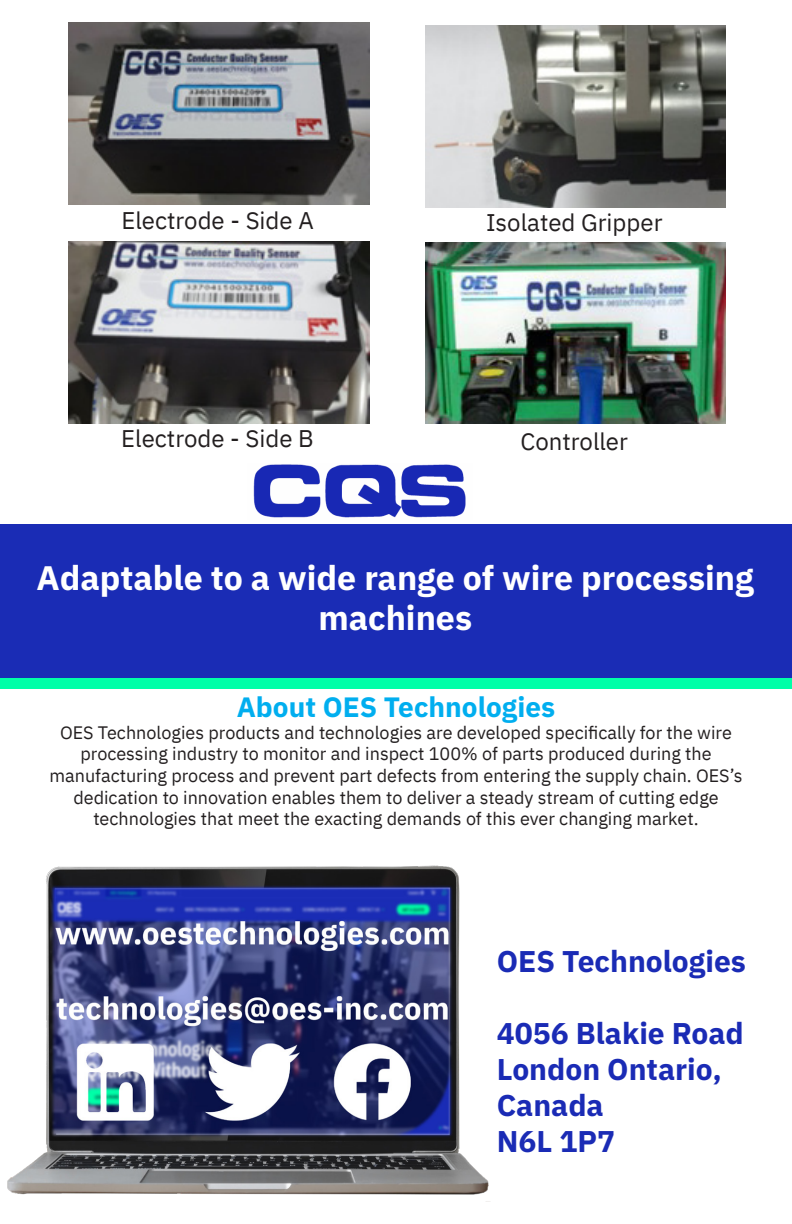
<style>
.page{position:relative;width:792px;height:1224px;background:#fff}
.page>*{position:absolute;margin:0;border:0;box-sizing:border-box;transform-origin:0 0}
.t1{font:700 34px/40.8px "IBM Plex Sans";color:#fff;text-align:center}
.t2{font:700 30px/36px "IBM Plex Sans";color:#1a2bb5}
.t3{font:700 28px "IBM Plex Sans";color:#00aeef}
.t4{font:24px "IBM Plex Sans";color:#231f20}
.t5{font:18px "IBM Plex Sans";color:#231f20}
</style>
<div class="page">
<div style="left:0;top:524px;width:792px;height:154px;background:#1a2cb5"></div>
<div style="left:0;top:678px;width:792px;height:11px;background:#00ffa8"></div>
<img style="left:7px;top:865px;width:483px;height:337px">
<img style="left:68px;top:241px;width:301px;height:182px">
<img style="left:68px;top:22px;width:301px;height:182px">
<img style="left:425px;top:242px;width:300px;height:181px">
<img style="left:425px;top:26px;width:300px;height:181px">
<img style="left:253px;top:464px;width:213px;height:54px">
<p class="t4" style="left:121px;top:202px;width:194px">Electrode - Side A</p>
<p class="t4" style="left:121px;top:421px;width:194px">Electrode - Side B</p>
<p class="t4" style="left:486px;top:204px;width:178px">Isolated Gripper</p>
<p class="t4" style="left:521px;top:423px;width:109px">Controller</p>
<p class="t1" style="left:37px;top:554px;width:719px">Adaptable to a wide range of wire processing machines</p>
<p class="t3" style="left:237px;top:685px;width:320px">About OES Technologies</p>
<p class="t5" style="left:60px;top:719px;width:673px">OES Technologies products and technologies are developed specifically for the wire</p>
<p class="t5" style="left:80px;top:740px;width:633px">processing industry to monitor and inspect 100% of parts produced during the</p>
<p class="t5" style="left:49px;top:762px;width:695px">manufacturing process and prevent part defects from entering the supply chain. OES’s</p>
<p class="t5" style="left:73px;top:784px;width:647px">dedication to innovation enables them to deliver a steady stream of cutting edge</p>
<p class="t5" style="left:93px;top:805px;width:607px">technologies that meet the exacting demands of this ever changing market.</p>
<p class="t2" style="left:497px;top:941px;width:251px">OES Technologies</p>
<p class="t2" style="left:497px;top:1013px;width:249px">4056 Blakie Road</p>
<p class="t2" style="left:497px;top:1049px;width:226px">London Ontario,<br>Canada</p>
<p class="t2" style="left:497px;top:1121px;width:120px">N6L 1P7</p>
</div>
